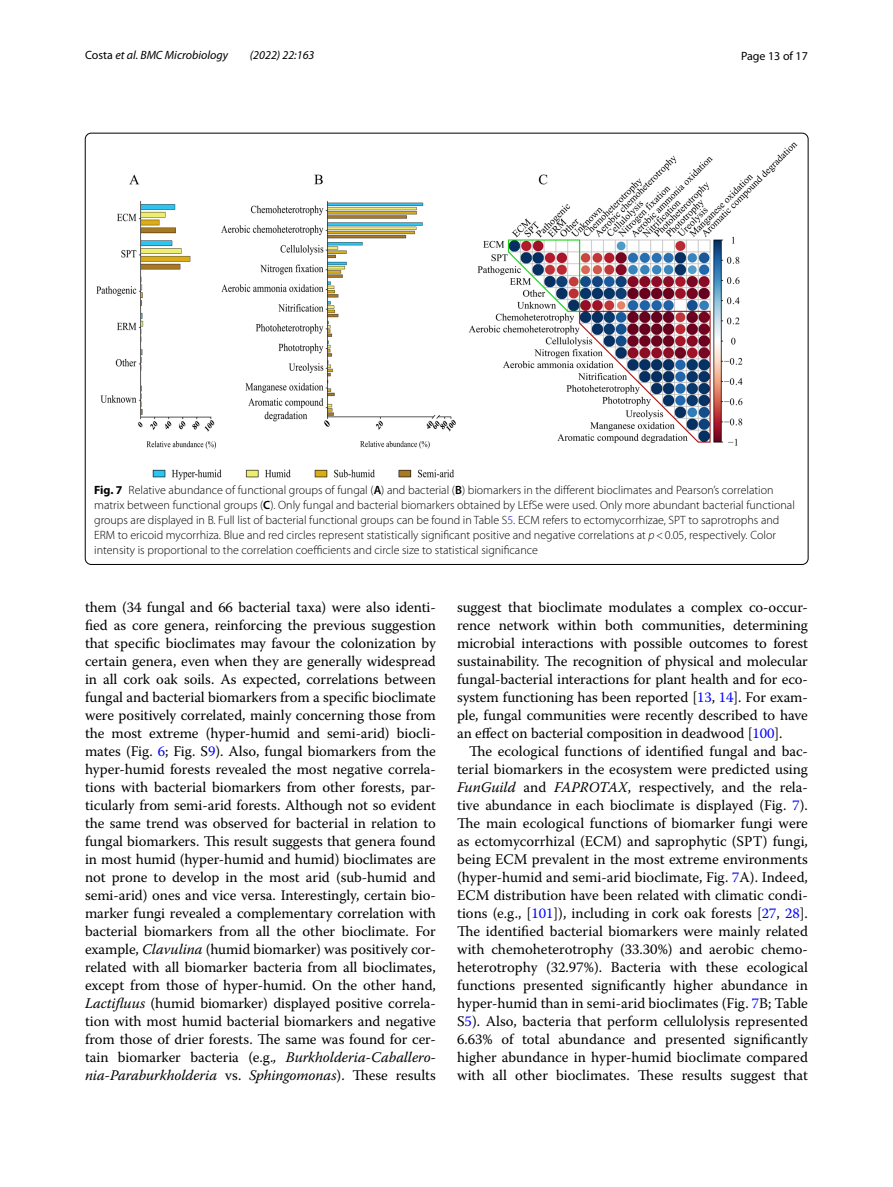
<style>
.page{position:relative;width:893px;height:1187px;background:#fff}
.page>*{position:absolute;margin:0;border:0;box-sizing:border-box;transform-origin:0 0}
.t1{font:14.7px/18px "Warnock Pro";letter-spacing:-.005em;color:#000;text-align:justify}
.t2{font:300 12px/15px "Myriad Pro";color:#000}
.t3{font:italic 12px "Myriad Pro";color:#000}
.t4{font:12px "Myriad Pro";color:#000}
.s1{font-style:normal}
.s2{font-weight:700}
.s3{font-weight:600}
.s4{color:#00f}
.s5{font-style:italic}
</style>
<div class="page">
<img style="left:96px;top:142px;width:701px;height:337px">
<p class="t3" style="left:85px;top:48px;width:144px"><span class="s1">Costa</span> et al. BMC Microbiology</p>
<p class="t3" style="left:250px;top:48px;width:66px">(2022) 22:163</p>
<p class="t4" style="left:741px;top:48px;width:68px">Page 13 of 17</p>
<p class="t2" style="left:94px;top:483px;width:702px"><span class="s2">Fig. 7</span> Relative abundance of functional groups of fungal (<span class="s3">A</span>) and bacterial (<span class="s3">B</span>) biomarkers in the different bioclimates and Pearson’s correlation matrix between functional groups (<span class="s3">C</span>). Only fungal and bacterial biomarkers obtained by LEfSe were used. Only more abundant bacterial functional groups are displayed in B. Full list of bacterial functional groups can be found in Table S<span class="s4">5</span>. ECM refers to ectomycorrhizae, SPT to saprotrophs and ERM to ericoid mycorrhiza. Blue and red circles represent statistically significant positive and negative correlations at <span class="s5">p</span>&lt;0.05, respectively. Color intensity is proportional to the correlation coefficients and circle size to statistical significance</p>
<p class="t1" style="left:85px;top:597px;width:352px">them (34 fungal and 66 bacterial taxa) were also identi&shy;fied as core genera, reinforcing the previous suggestion that specific bioclimates may favour the colonization by certain genera, even when they are generally widespread in all cork oak soils. As expected, correlations between fungal and bacterial biomarkers from a specific bioclimate were positively correlated, mainly concerning those from the most extreme (hyper-humid and semi-arid) biocli&shy;mates (Fig. <span class="s4">6</span>; Fig. S<span class="s4">9</span>). Also, fungal biomarkers from the hyper-humid forests revealed the most negative correla&shy;tions with bacterial biomarkers from other forests, par&shy;ticularly from semi-arid forests. Although not so evident the same trend was observed for bacterial in relation to fungal biomarkers. This result suggests that genera found in most humid (hyper-humid and humid) bioclimates are not prone to develop in the most arid (sub-humid and semi-arid) ones and vice versa. Interestingly, certain bio&shy;marker fungi revealed a complementary correlation with bacterial biomarkers from all the other bioclimate. For example, <span class="s5">Clavulina</span> (humid biomarker) was positively cor&shy;related with all biomarker bacteria from all bioclimates, except from those of hyper-humid. On the other hand, <span class="s5">Lactifluus</span> (humid biomarker) displayed positive correla&shy;tion with most humid bacterial biomarkers and negative from those of drier forests. The same was found for cer&shy;tain biomarker bacteria (e.g.<span class="s5">, Burkholderia-Caballero&shy;nia-Paraburkholderia</span> vs. <span class="s5">Sphingomonas</span>). These results</p>
<p class="t1" style="left:457px;top:597px;width:352px">suggest that bioclimate modulates a complex co-occur&shy;rence network within both communities, determining microbial interactions with possible outcomes to forest sustainability. The recognition of physical and molecular fungal-bacterial interactions for plant health and for eco&shy;system functioning has been reported [<span class="s4">13</span>, <span class="s4">14</span>]. For exam&shy;ple, fungal communities were recently described to have an effect on bacterial composition in deadwood [<span class="s4">100</span>].</p>
<p class="t1" style="left:457px;top:741px;width:352px;text-indent:12px">The ecological functions of identified fungal and bac&shy;terial biomarkers in the ecosystem were predicted using <span class="s5">FunGuild</span> and <span class="s5">FAPROTAX</span>, respectively, and the rela&shy;tive abundance in each bioclimate is displayed (Fig. <span class="s4">7</span>).<br>The main ecological functions of biomarker fungi were as ectomycorrhizal (ECM) and saprophytic (SPT) fungi, being ECM prevalent in the most extreme environments (hyper-humid and semi-arid bioclimate, Fig. <span class="s4">7</span>A). Indeed, ECM distribution have been related with climatic condi&shy;tions (e.g., [<span class="s4">101</span>]), including in cork oak forests [<span class="s4">27</span>, <span class="s4">28</span>].<br>The identified bacterial biomarkers were mainly related with chemoheterotrophy (33.30%) and aerobic chemo&shy;heterotrophy (32.97%). Bacteria with these ecological functions presented significantly higher abundance in hyper-humid than in semi-arid bioclimates (Fig. <span class="s4">7</span>B; Table S<span class="s4">5</span>). Also, bacteria that perform cellulolysis represented 6.63% of total abundance and presented significantly higher abundance in hyper-humid bioclimate compared with all other bioclimates. These results suggest that</p>
</div>
